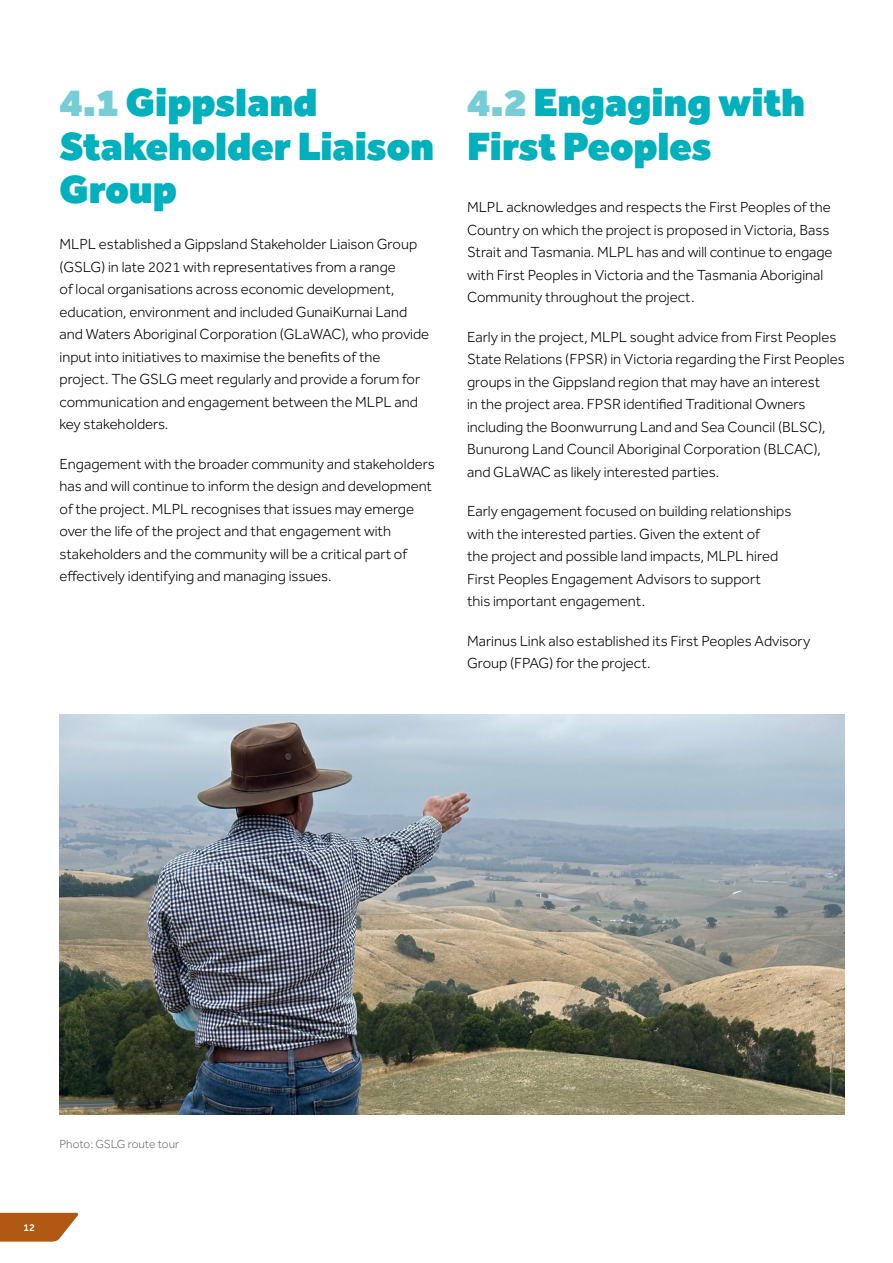
<style>
.page{position:relative;width:893px;height:1263px;background:#fff}
.page>*{position:absolute;margin:0;border:0;box-sizing:border-box;transform-origin:0 0}
.t1{font:900 40.5px/43.5px "Effra CC";color:#00b0bd}
.Normal_after_bullets{font:300 15px/22.5px "Effra CC";color:#000}
.t2{font:300 12px "Effra CC";color:#6d6e71}
.t3{font:600 10.5px "Effra CC";color:#fff}
.s1{color:#77cdd6}
</style>
<div class="page">
<svg style="left:0;top:1213px;width:79px;height:28px;background:#bb6e31"></svg>
<img style="left:60px;top:714px;width:785px;height:400px">
<p class="t1" style="left:60px;top:81px;width:376px"><span class="s1">4.1</span> Gippsland<br>Stakeholder Liaison<br>Group</p>
<p class="Normal_after_bullets" style="left:60px;top:235px;width:371px">MLPL established a Gippsland Stakeholder Liaison Group (GSLG) in late 2021 with representatives from a range<br>of local organisations across economic development, education, environment and included GunaiKurnai Land and Waters Aboriginal Corporation (GLaWAC), who provide input into initiatives to maximise the benefits of the project. The GSLG meet regularly and provide a forum for communication and engagement between the MLPL and key stakeholders.</p>
<p class="Normal_after_bullets" style="left:60px;top:454px;width:377px">Engagement with the broader community and stakeholders has and will continue to inform the design and development of the project. MLPL recognises that issues may emerge over the life of the project and that engagement with stakeholders and the community will be a critical part of effectively identifying and managing issues.</p>
<p class="t1" style="left:467px;top:81px;width:340px"><span class="s1">4.2</span> Engaging with<br>First Peoples</p>
<p class="Normal_after_bullets" style="left:467px;top:197px;width:367px">MLPL acknowledges and respects the First Peoples of the Country on which the project is proposed in Victoria, Bass Strait and Tasmania. MLPL has and will continue to engage with First Peoples in Victoria and the Tasmania Aboriginal Community throughout the project.</p>
<p class="Normal_after_bullets" style="left:467px;top:327px;width:379px">Early in the project, MLPL sought advice from First Peoples State Relations (FPSR) in Victoria regarding the First Peoples groups in the Gippsland region that may have an interest<br>in the project area. FPSR identified Traditional Owners including the Boonwurrung Land and Sea Council (BLSC), Bunurong Land Council Aboriginal Corporation (BLCAC), and GLaWAC as likely interested parties.</p>
<p class="Normal_after_bullets" style="left:467px;top:501px;width:326px">Early engagement focused on building relationships with the interested parties. Given the extent of<br>the project and possible land impacts, MLPL hired First Peoples Engagement Advisors to support<br>this important engagement.</p>
<p class="Normal_after_bullets" style="left:467px;top:631px;width:345px">Marinus Link also established its First Peoples Advisory<br>Group (FPAG) for the project.</p>
<p class="t2" style="left:60px;top:1137px;width:121px">Photo: GSLG route tour</p>
<p class="t3" style="left:24px;top:1220px;width:13px">12</p>
</div>
